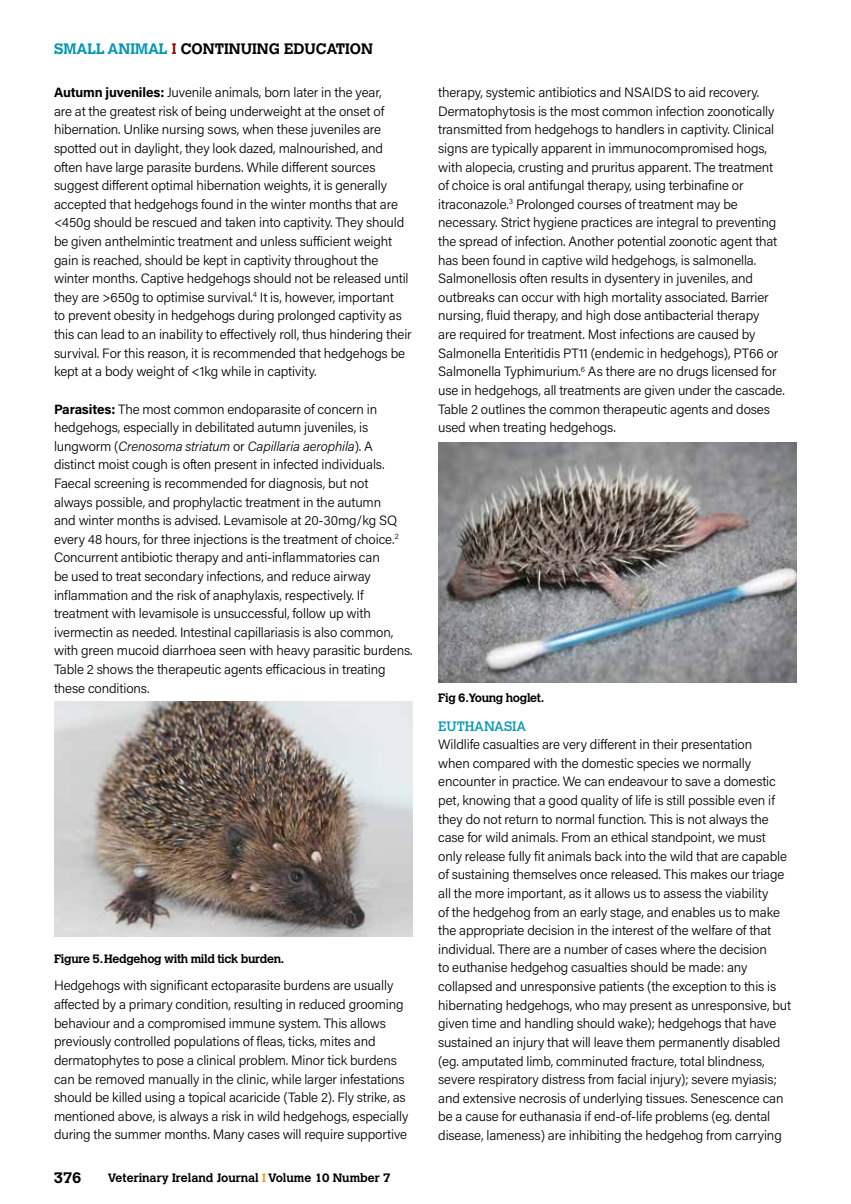
<style>
.page{position:relative;width:851px;height:1204px;background:#fff}
.page>*{position:absolute;margin:0;border:0;box-sizing:border-box;transform-origin:0 0}
.t1{font:700 15px "Calvert";color:#000}
.t2{font:300 13.5px/18.6px "Acumin Pro";letter-spacing:-.01em;color:#000}
.t3{font:13.5px "Calvert";letter-spacing:-.01em;color:#0096af}
.t4{font:700 12px "Calvert";letter-spacing:-.025em;color:#000}
.t5{font:700 12px "Calvert";color:#000}
.s1{color:#0096af}
.s2{color:#8b0f04}
.s3{font-weight:700}
.s4{font-style:italic}
.s5{color:#f8981d}
</style>
<div class="page">
<img style="left:54px;top:701px;width:358px;height:235px">
<img style="left:438px;top:442px;width:358px;height:240px">
<p class="t1" style="left:54px;top:39px;width:320px"><span class="s1">SMALL ANIMAL</span> <span class="s2">I</span> CONTINUING EDUCATION</p>
<p class="t2" style="left:54px;top:83px;width:359px"><span class="s3">Autumn juveniles:</span> Juvenile animals, born later in the year,<br>are at the greatest risk of being underweight at the onset of hibernation. Unlike nursing sows, when these juveniles are spotted out in daylight, they look dazed, malnourished, and often have large parasite burdens. While different sources suggest different optimal hibernation weights, it is generally accepted that hedgehogs found in the winter months that are &lt;450g should be rescued and taken into captivity. They should be given anthelmintic treatment and unless sufficient weight gain is reached, should be kept in captivity throughout the winter months. Captive hedgehogs should not be released until they are &gt;650g to optimise survival.<sup>4</sup> It is, however, important<br>to prevent obesity in hedgehogs during prolonged captivity as this can lead to an inability to effectively roll, thus hindering their survival. For this reason, it is recommended that hedgehogs be kept at a body weight of &lt;1kg while in captivity.</p>
<p class="t2" style="left:54px;top:399px;width:360px"><span class="s3">Parasites:</span> The most common endoparasite of concern in hedgehogs, especially in debilitated autumn juveniles, is lungworm (<span class="s4">Crenosoma striatum</span> or <span class="s4">Capillaria aerophila</span>). A distinct moist cough is often present in infected individuals.<br>Faecal screening is recommended for diagnosis, but not<br>always possible, and prophylactic treatment in the autumn<br>and winter months is advised. Levamisole at 20-30mg/kg SQ every 48 hours, for three injections is the treatment of choice.<sup>2<br></sup>Concurrent antibiotic therapy and anti-inflammatories can<br>be used to treat secondary infections, and reduce airway inflammation and the risk of anaphylaxis, respectively. If treatment with levamisole is unsuccessful, follow up with ivermectin as needed. Intestinal capillariasis is also common, with green mucoid diarrhoea seen with heavy parasitic burdens.<br>Table 2 shows the therapeutic agents efficacious in treating these conditions.</p>
<p class="t4" style="left:54px;top:950px;width:232px">Figure 5. Hedgehog with mild tick burden.</p>
<p class="t2" style="left:54px;top:975px;width:356px">Hedgehogs with significant ectoparasite burdens are usually affected by a primary condition, resulting in reduced grooming behaviour and a compromised immune system. This allows previously controlled populations of fleas, ticks, mites and dermatophytes to pose a clinical problem. Minor tick burdens can be removed manually in the clinic, while larger infestations should be killed using a topical acaricide (Table 2). Fly strike, as mentioned above, is always a risk in wild hedgehogs, especially during the summer months. Many cases will require supportive</p>
<p class="t1" style="left:54px;top:1168px;width:29px">376</p>
<p class="t5" style="left:108px;top:1169px;width:284px">Veterinary Ireland Journal <span class="s5">I</span> Volume 10 Number 7</p>
<p class="t2" style="left:438px;top:83px;width:348px">therapy, systemic antibiotics and NSAIDS to aid recovery.<br>Dermatophytosis is the most common infection zoonotically transmitted from hedgehogs to handlers in captivity. Clinical signs are typically apparent in immunocompromised hogs, with alopecia, crusting and pruritus apparent. The treatment of choice is oral antifungal therapy, using terbinafine or itraconazole.<sup>3</sup> Prolonged courses of treatment may be necessary. Strict hygiene practices are integral to preventing the spread of infection. Another potential zoonotic agent that has been found in captive wild hedgehogs, is salmonella.<br>Salmonellosis often results in dysentery in juveniles, and outbreaks can occur with high mortality associated. Barrier nursing, fluid therapy, and high dose antibacterial therapy<br>are required for treatment. Most infections are caused by Salmonella Enteritidis PT11 (endemic in hedgehogs), PT66 or Salmonella Typhimurium.<sup>6</sup> As there are no drugs licensed for use in hedgehogs, all treatments are given under the cascade.<br>Table 2 outlines the common therapeutic agents and doses used when treating hedgehogs.</p>
<p class="t4" style="left:438px;top:690px;width:107px">Fig 6.Young hoglet.</p>
<p class="t3" style="left:438px;top:718px;width:89px">EUTHANASIA</p>
<p class="t2" style="left:438px;top:734px;width:354px">Wildlife casualties are very different in their presentation<br>when compared with the domestic species we normally encounter in practice. We can endeavour to save a domestic pet, knowing that a good quality of life is still possible even if they do not return to normal function. This is not always the case for wild animals. From an ethical standpoint, we must only release fully fit animals back into the wild that are capable of sustaining themselves once released. This makes our triage all the more important, as it allows us to assess the viability<br>of the hedgehog from an early stage, and enables us to make the appropriate decision in the interest of the welfare of that individual. There are a number of cases where the decision<br>to euthanise hedgehog casualties should be made: any collapsed and unresponsive patients (the exception to this is hibernating hedgehogs, who may present as unresponsive, but given time and handling should wake); hedgehogs that have sustained an injury that will leave them permanently disabled (eg. amputated limb, comminuted fracture, total blindness, severe respiratory distress from facial injury); severe myiasis; and extensive necrosis of underlying tissues. Senescence can be a cause for euthanasia if end-of-life problems (eg. dental disease, lameness) are inhibiting the hedgehog from carrying</p>
</div>
